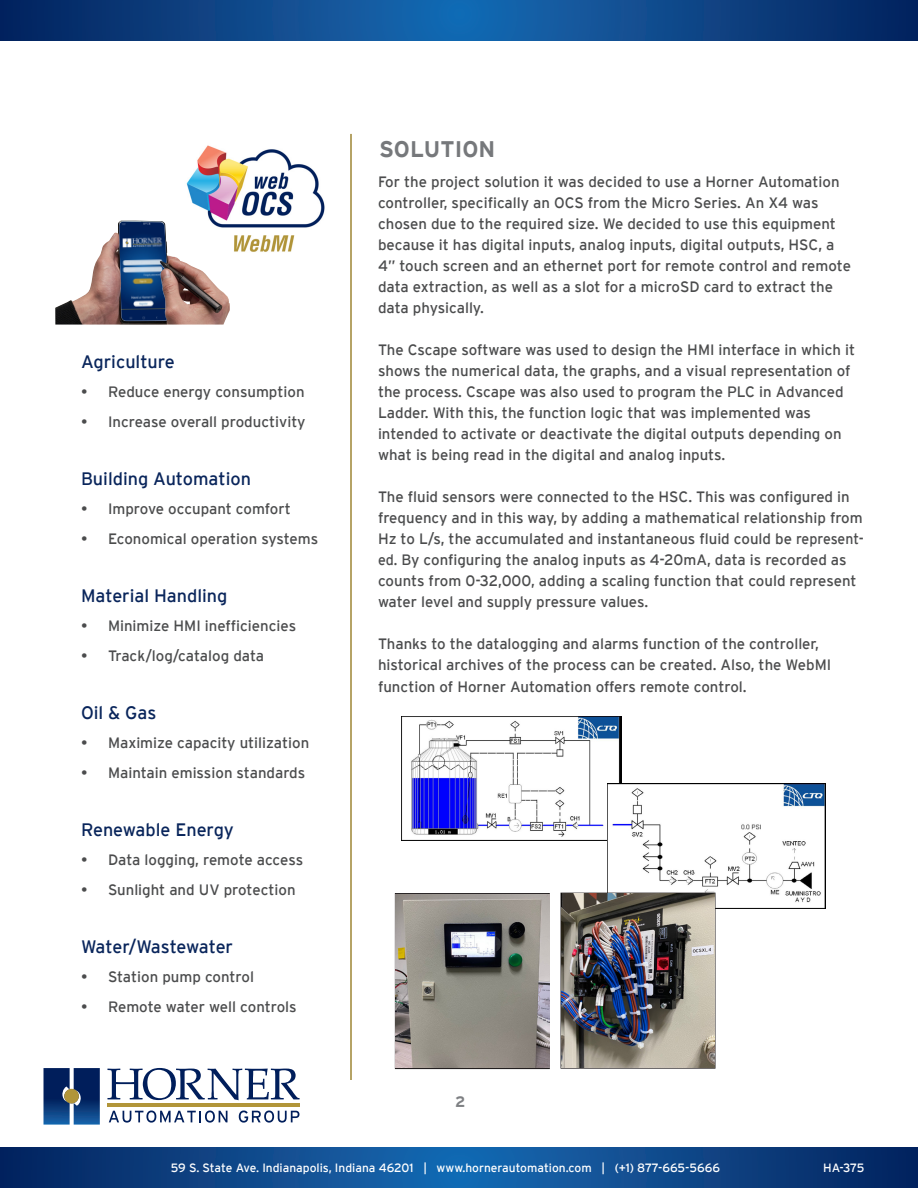
<style>
.page{position:relative;width:918px;height:1188px;background:#fff}
.page>*{position:absolute;margin:0;border:0;box-sizing:border-box;transform-origin:0 0}
.t1{font:700 22.5px "Interstate";color:#76787b}
.t2{font:18px "Interstate";color:#09255b}
.t3{font:18px "Interstate";letter-spacing:-.02em;color:#09255b}
.t4{font:15px/21px "Interstate";color:#4b4c4d}
.t5{font:700 15px "Interstate";color:#7e8083}
.t6{font:12px "Interstate";color:#fff}
</style>
<div class="page">
<img style="left:401px;top:716px;width:220px;height:124px">
<img style="left:608px;top:783px;width:218px;height:125px">
<div style="left:395px;top:893px;width:155px;height:176px;border:1px solid #231f20"></div>
<svg style="left:0;top:1148px;width:918px;height:40px;background:#0d4687"></svg>
<svg style="left:0;top:0;width:918px;height:40px;background:#0d4687"></svg>
<img style="left:561px;top:894px;width:153px;height:174px">
<img style="left:396px;top:894px;width:153px;height:174px">
<img style="left:186px;top:133px;width:166px;height:119px">
<hr style="left:350px;top:134px;width:2px;height:946px;background:#9d8534">
<svg style="left:107px;top:1068px;width:193px;height:32px"></svg>
<hr style="left:108px;top:1103px;width:192px;height:4px;background:#b19539">
<svg style="left:44px;top:1068px;width:56px;height:57px;background:#1c427b"></svg>
<div style="left:64px;top:1089px;width:15px;height:14px;background:#b19539;border-radius:50%"></div>
<svg style="left:109px;top:1111px;width:119px;height:12px"></svg>
<svg style="left:239px;top:1111px;width:60px;height:12px"></svg>
<img style="left:55px;top:221px;width:175px;height:104px">
<img style="left:119px;top:222px;width:48px;height:99px">
<p class="t2" style="left:81px;top:352px;width:95px">Agriculture</p>
<p class="t4" style="left:81px;top:382px;width:225px">• Reduce energy consumption</p>
<p class="t4" style="left:81px;top:411px;width:226px">• Increase overall productivity</p>
<p class="t2" style="left:81px;top:469px;width:172px">Building Automation</p>
<p class="t4" style="left:81px;top:499px;width:211px">• Improve occupant comfort</p>
<p class="t4" style="left:81px;top:528px;width:239px">• Economical operation systems</p>
<p class="t2" style="left:81px;top:586px;width:148px">Material Handling</p>
<p class="t4" style="left:81px;top:616px;width:217px">• Minimize HMI inefficiencies</p>
<p class="t4" style="left:81px;top:645px;width:185px">• Track/log/catalog data</p>
<p class="t2" style="left:81px;top:703px;width:77px">Oil &amp; Gas</p>
<p class="t4" style="left:81px;top:733px;width:230px">• Maximize capacity utilization</p>
<p class="t4" style="left:81px;top:762px;width:226px">• Maintain emission standards</p>
<p class="t2" style="left:81px;top:820px;width:154px">Renewable Energy</p>
<p class="t4" style="left:81px;top:850px;width:224px">• Data logging, remote access</p>
<p class="t4" style="left:81px;top:879px;width:216px">• Sunlight and UV protection</p>
<p class="t3" style="left:81px;top:937px;width:154px">Water/Wastewater</p>
<p class="t4" style="left:81px;top:967px;width:175px">• Station pump control</p>
<p class="t4" style="left:81px;top:996px;width:217px">• Remote water well controls</p>
<p class="t1" style="left:379px;top:137px;width:118px">SOLUTION</p>
<p class="t4" style="left:378px;top:171px;width:475px">For the project solution it was decided to use a Horner Automation controller, specifically an OCS from the Micro Series. An X4 was chosen due to the required size. We decided to use this equipment because it has digital inputs, analog inputs, digital outputs, HSC, a 4” touch screen and an ethernet port for remote control and remote data extraction, as well as a slot for a microSD card to extract the data physically.</p>
<p class="t4" style="left:378px;top:339px;width:479px">The Cscape software was used to design the HMI interface in which it shows the numerical data, the graphs, and a visual representation of the process. Cscape was also used to program the PLC in Advanced Ladder. With this, the function logic that was implemented was</p>
<p class="t4" style="left:378px;top:423px;width:465px">intended to activate or deactivate the digital outputs depending on what is being read in the digital and analog inputs.</p>
<p class="t4" style="left:378px;top:486px;width:487px">The fluid sensors were connected to the HSC. This was configured in frequency and in this way, by adding a mathematical relationship from Hz to L/s, the accumulated and instantaneous fluid could be represent&shy;ed. By configuring the analog inputs as 4-20mA, data is recorded as counts from 0-32,000, adding a scaling function that could represent water level and supply pressure values.</p>
<p class="t4" style="left:378px;top:633px;width:442px">Thanks to the datalogging and alarms function of the controller,</p>
<p class="t4" style="left:378px;top:653px;width:455px;line-height:22.5px">historical archives of the process can be created. Also, the WebMI function of Horner Automation offers remote control.</p>
<p class="t5" style="left:455px;top:1094px;width:12px">2</p>
<p class="t6" style="left:171px;top:1162px;width:551px">59 S. State Ave. Indianapolis, Indiana 46201 | www.hornerautomation.com | (+1) 877-665-5666</p>
<p class="t6" style="left:823px;top:1161px;width:43px">HA-375</p>
</div>
